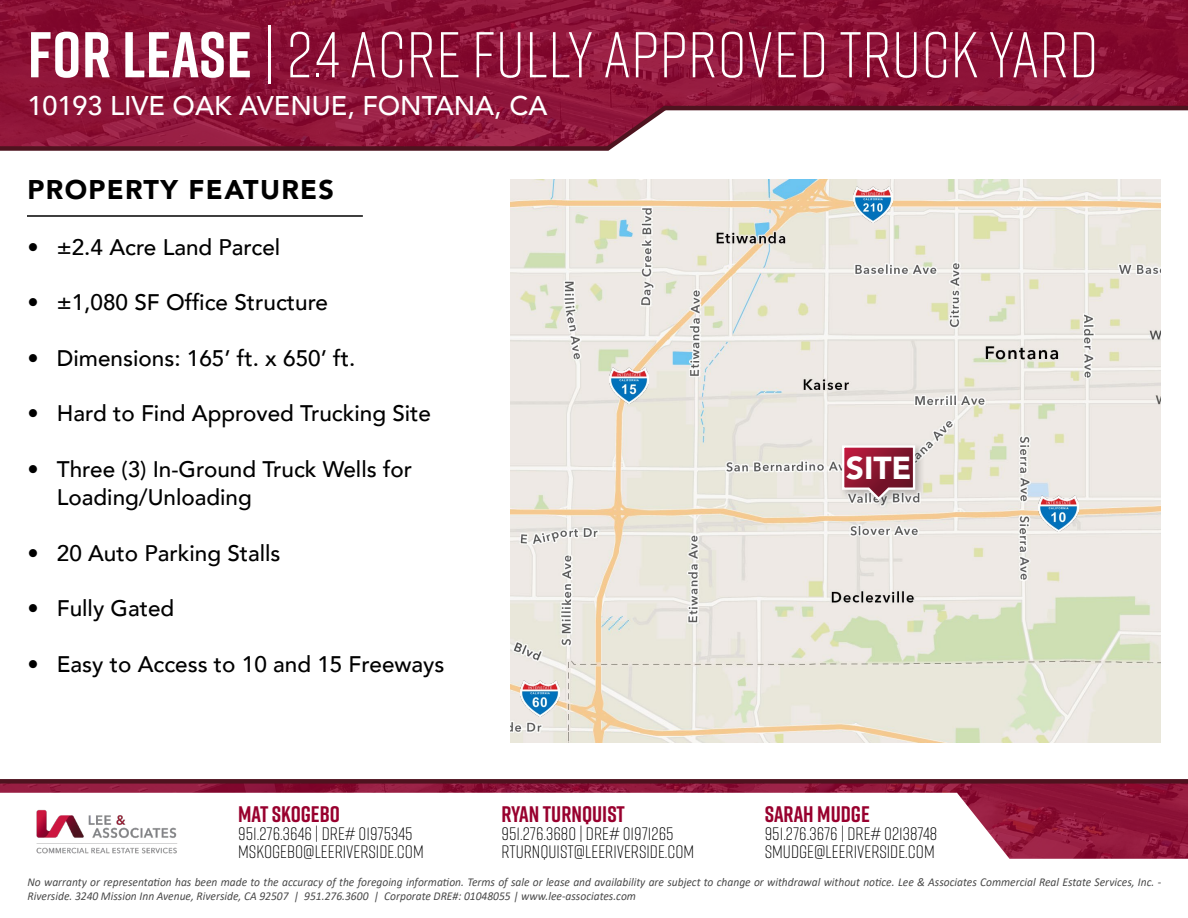
<style>
.page{position:relative;width:1188px;height:918px;background:#fff}
.page>*{position:absolute;margin:0;border:0;box-sizing:border-box;transform-origin:0 0}
.t1{font:300 64.5px "Rift";letter-spacing:.01em;color:#fff}
.t2{font:900 31.8px "Avenir";color:#fff}
.t3{font:500 27px "Avenir";color:#fff}
.t4{font:900 27px "Avenir";letter-spacing:.05em;color:#000}
.t5{font:500 22.5px/28.5px "Avenir";color:#000}
.t6{font:700 22.5px "Rift";color:#98002e}
.t7{font:300 18px/18px "Rift";color:#000}
.t8{font:italic 12px/14.4px "Calibri";color:#000;scale:.96 1}
.s1{font-weight:700}
</style>
<div class="page">
<svg style="left:0;top:0;width:1188px;height:151px;background:#982f4f"></svg>
<img style="left:0;top:784px;width:1188px;height:75px">
<div style="left:0;top:779px;width:1188px;height:5px;background:#4e131f"></div>
<img style="left:511px;top:180px;width:650px;height:563px">
<hr style="left:27px;top:215px;width:336px;height:2px;background:#000">
<div style="left:838px;top:441px;width:88px;height:69px;background:#000;opacity:.25"></div>
<svg style="left:841px;top:444px;width:75px;height:58px;background:#a55a6a"></svg>
<img style="left:1039px;top:496px;width:39px;height:36px">
<img style="left:609px;top:367px;width:39px;height:36px">
<img style="left:853px;top:186px;width:39px;height:36px">
<img style="left:521px;top:680px;width:39px;height:37px">
<h1 class="t1" style="left:28px;top:10px;width:1072px"><span class="s1">FOR LEASE</span> |2.4 ACRE FULLY APPROVED TRUCK YARD</h1>
<h3 class="t3" style="left:27px;top:82px;width:521px">10193 LIVE OAK AVENUE, FONTANA, CA</h3>
<h3 class="t4" style="left:27px;top:166px;width:308px">PROPERTY FEATURES</h3>
<h3 class="t5" style="left:27px;top:232px;width:254px">• ±2.4 Acre Land Parcel</h3>
<h3 class="t5" style="left:27px;top:287px;width:302px">• ±1,080 SF Office Structure</h3>
<h3 class="t5" style="left:27px;top:343px;width:329px">• Dimensions: 165’ ft. x 650’ ft.</h3>
<h3 class="t5" style="left:27px;top:398px;width:405px">• Hard to Find Approved Trucking Site</h3>
<h3 class="t5" style="left:57px;top:454px;width:357px;text-indent:-29px">• Three (3) In-Ground Truck Wells for<br>Loading/Unloading</h3>
<h3 class="t5" style="left:27px;top:538px;width:255px">• 20 Auto Parking Stalls</h3>
<h3 class="t5" style="left:27px;top:593px;width:148px">• Fully Gated</h3>
<h3 class="t5" style="left:27px;top:649px;width:419px">• Easy to Access to 10 and 15 Freeways</h3>
<h2 class="t2" style="left:846px;top:441px;width:67px">SITE</h2>
<h3 class="t6" style="left:765px;top:798px;width:107px">SARAH MUDGE</h3>
<h3 class="t7" style="left:765px;top:824px;width:174px">951.276.3676 | DRE# 02138748<br>SMUDGE@LEERIVERSIDE.COM</h3>
<p class="t8" style="left:27px;top:874px;width:1183px">No warranty or representation has been made to the accuracy of the foregoing information. Terms of sale or lease and availability are subject to change or withdrawal without notice. Lee &amp; Associates Commercial Real Estate Services, Inc. -<br>Riverside. 3240 Mission Inn Avenue, Riverside, CA 92507 | 951.276.3600 | Corporate DRE#: 01048055 | www.lee-associates.com</p>
<h3 class="t6" style="left:238px;top:798px;width:103px">MAT SKOGEBO</h3>
<h3 class="t7" style="left:238px;top:824px;width:187px">951.276.3646 | DRE# 01975345<br>MSKOGEBO@LEERIVERSIDE.COM</h3>
<h3 class="t6" style="left:501px;top:798px;width:125px">RYAN TURNQUIST</h3>
<h3 class="t7" style="left:501px;top:824px;width:194px">951.276.3680 | DRE# 01971265<br>RTURNQUIST@LEERIVERSIDE.COM</h3>
</div>
